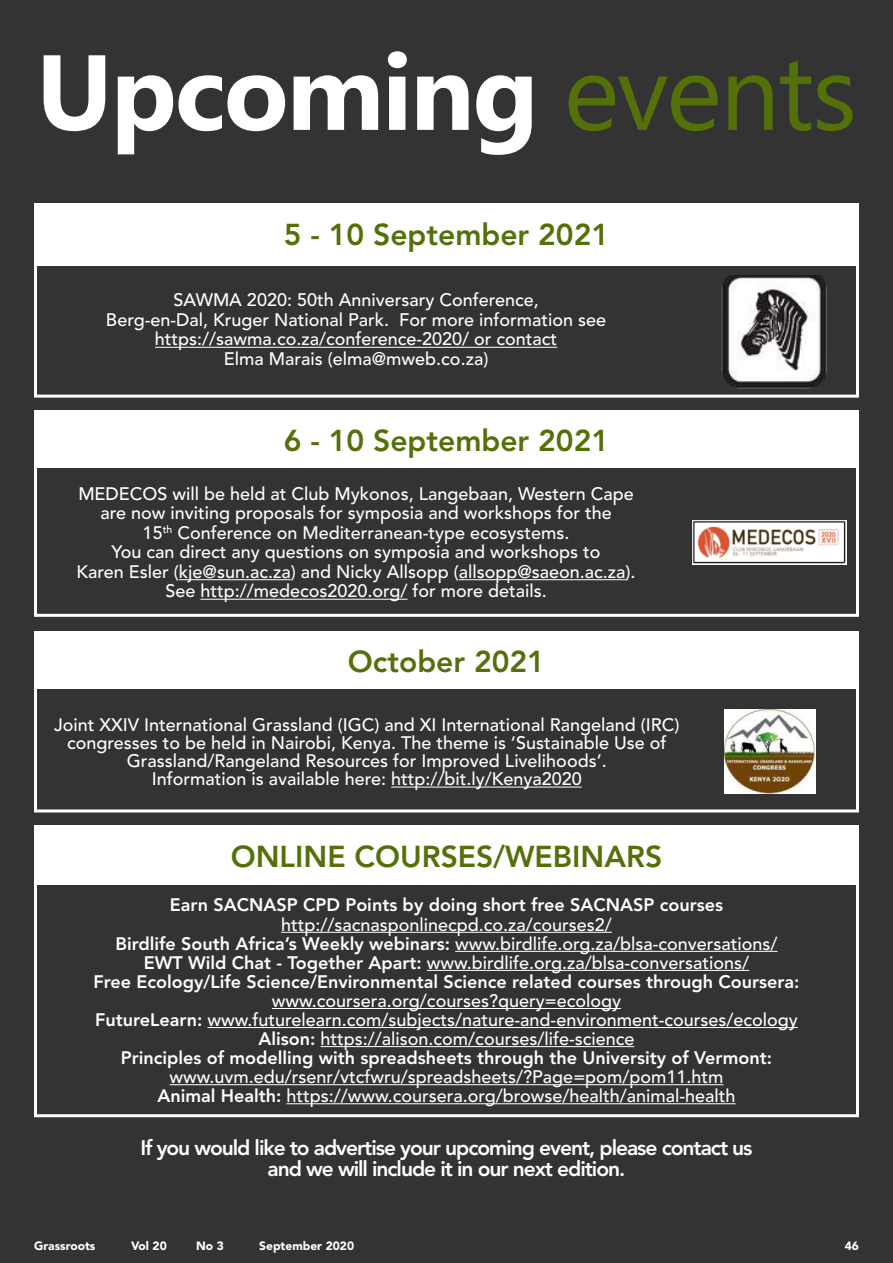
<style>
.page{position:relative;width:893px;height:1263px;background:#333}
.page>*{position:absolute;margin:0;border:0;box-sizing:border-box;transform-origin:0 0}
.t1{font:700 106.5px "Ebrima";letter-spacing:-.02em;color:#fff}
.t2{font:800 30px "Avenir LT Std";color:#547009}
.t3{font:800 21px/21px "Avenir LT Std";letter-spacing:-.05em;color:#fff;text-align:center}
.t4{font:500 18px/19.5px "Avenir LT Std";color:#fff;text-align:center}
.t5{font:800 18px/19px "Avenir LT Std";color:#fff;text-align:center}
.t6{font:900 12px "Avenir LT Std";color:#fff}
.s1{font-weight:400;color:#547009}
.s2{font-weight:500}
.s3{font-weight:800}
</style>
<div class="page">
<img style="left:724px;top:709px;width:91px;height:85px">
<div style="left:34px;top:631px;width:825px;height:58px;background:#fff"></div>
<hr style="left:391px;top:787px;width:191px;height:1px;background:#fff">
<div style="left:34px;top:631px;width:825px;height:181px;border:3px solid #fff"></div>
<div style="left:34px;top:410px;width:825px;height:58px;background:#fff"></div>
<hr style="left:179px;top:579px;width:112px;height:1px;background:#fff">
<hr style="left:459px;top:579px;width:167px;height:1px;background:#fff">
<hr style="left:200px;top:599px;width:207px;height:1px;background:#fff">
<div style="left:34px;top:410px;width:825px;height:207px;border:3px solid #fff"></div>
<img style="left:692px;top:520px;width:154px;height:44px">
<div style="left:34px;top:204px;width:825px;height:194px;border:3px solid #fff"></div>
<div style="left:34px;top:204px;width:825px;height:62px;background:#fff"></div>
<hr style="left:155px;top:347px;width:402px;height:1px;background:#fff">
<img style="left:721px;top:275px;width:106px;height:114px">
<div style="left:34px;top:827px;width:825px;height:57px;background:#fff"></div>
<hr style="left:281px;top:932px;width:331px;height:1px;background:#fff">
<hr style="left:455px;top:951px;width:323px;height:1px;background:#fff">
<hr style="left:427px;top:970px;width:322px;height:1px;background:#fff">
<hr style="left:272px;top:1008px;width:349px;height:1px;background:#fff">
<hr style="left:207px;top:1027px;width:591px;height:1px;background:#fff">
<hr style="left:321px;top:1046px;width:313px;height:1px;background:#fff">
<hr style="left:170px;top:1084px;width:553px;height:1px;background:#fff">
<hr style="left:286px;top:1103px;width:450px;height:1px;background:#fff">
<div style="left:34px;top:825px;width:825px;height:292px;border:3px solid #fff"></div>
<h1 class="t1" style="left:36px;top:51px;width:822px">Upcoming <span class="s1">events</span></h1>
<h2 class="t2" style="left:284px;top:222px;width:327px">5 - 10 September 2021</h2>
<p class="t4" style="left:106px;top:292px;width:502px">SAWMA 2020: 50th Anniversary Conference,<br>Berg-en-Dal, Kruger National Park. For more information see https://sawma.co.za/conference-2020/ or contact<br>Elma Marais (elma@mweb.co.za)</p>
<h2 class="t2" style="left:284px;top:427px;width:327px">6 - 10 September 2021</h2>
<p class="t4" style="left:77px;top:486px;width:560px">MEDECOS will be held at Club Mykonos, Langebaan, Western Cape are now inviting proposals for symposia and workshops for the<br>15<sup>th</sup> Conference on Mediterranean-type ecosystems.<br>You can direct any questions on symposia and workshops to<br>Karen Esler (kje@sun.ac.za) and Nicky Allsopp (allsopp@saeon.ac.za).<br>See http://medecos2020.org/ for more details.</p>
<h2 class="t2" style="left:348px;top:649px;width:199px">October 2021</h2>
<p class="t4" style="left:54px;top:718px;width:627px;line-height:18px">Joint XXIV International Grassland (IGC) and XI International Rangeland (IRC) congresses to be held in Nairobi, Kenya. The theme is ‘Sustainable Use of Grassland/Rangeland Resources for Improved Livelihoods’.<br>Information is available here: http://bit.ly/Kenya2020</p>
<h2 class="t2" style="left:231px;top:844px;width:433px">ONLINE COURSES/WEBINARS</h2>
<p class="t5" style="left:170px;top:897px;width:555px">Earn SACNASP CPD Points by doing short free SACNASP courses</p>
<p class="t5" style="left:94px;top:916px;width:707px"><span class="s2">http://sacnasponlinecpd.co.za/courses2/<br></span>Birdlife South Africa’s Weekly webinars: <span class="s2">www.birdlife.org.za/blsa-conversations/<br></span>EWT Wild Chat - Together Apart: <span class="s2">www.birdlife.org.za/blsa-conversations/<br></span>Free Ecology/Life Science/Environmental Science related courses through Coursera:</p>
<p class="t4" style="left:95px;top:993px;width:704px;line-height:19px">www.coursera.org/courses?query=ecology<br><span class="s3">FutureLearn:</span> www.futurelearn.com/subjects/nature-and-environment-courses/ecology <span class="s3">Alison:</span> https://alison.com/courses/life-science<br><span class="s3">Principles of modelling with spreadsheets through the University of Vermont:</span></p>
<p class="t4" style="left:157px;top:1069px;width:580px;line-height:19px">www.uvm.edu/rsenr/vtcfwru/spreadsheets/?Page=pom/pom11.htm<br><span class="s3">Animal Health:</span> https://www.coursera.org/browse/health/animal-health</p>
<p class="t3" style="left:140px;top:1139px;width:614px">If you would like to advertise your upcoming event, please contact us and we will include it in our next edition.</p>
<p class="t6" style="left:34px;top:1241px;width:63px">Grassroots</p>
<p class="t6" style="left:131px;top:1241px;width:37px">Vol 20</p>
<p class="t6" style="left:196px;top:1241px;width:29px">No 3</p>
<p class="t6" style="left:259px;top:1241px;width:96px">September 2020</p>
<p class="t6" style="left:845px;top:1240px;width:16px">46</p>
</div>
